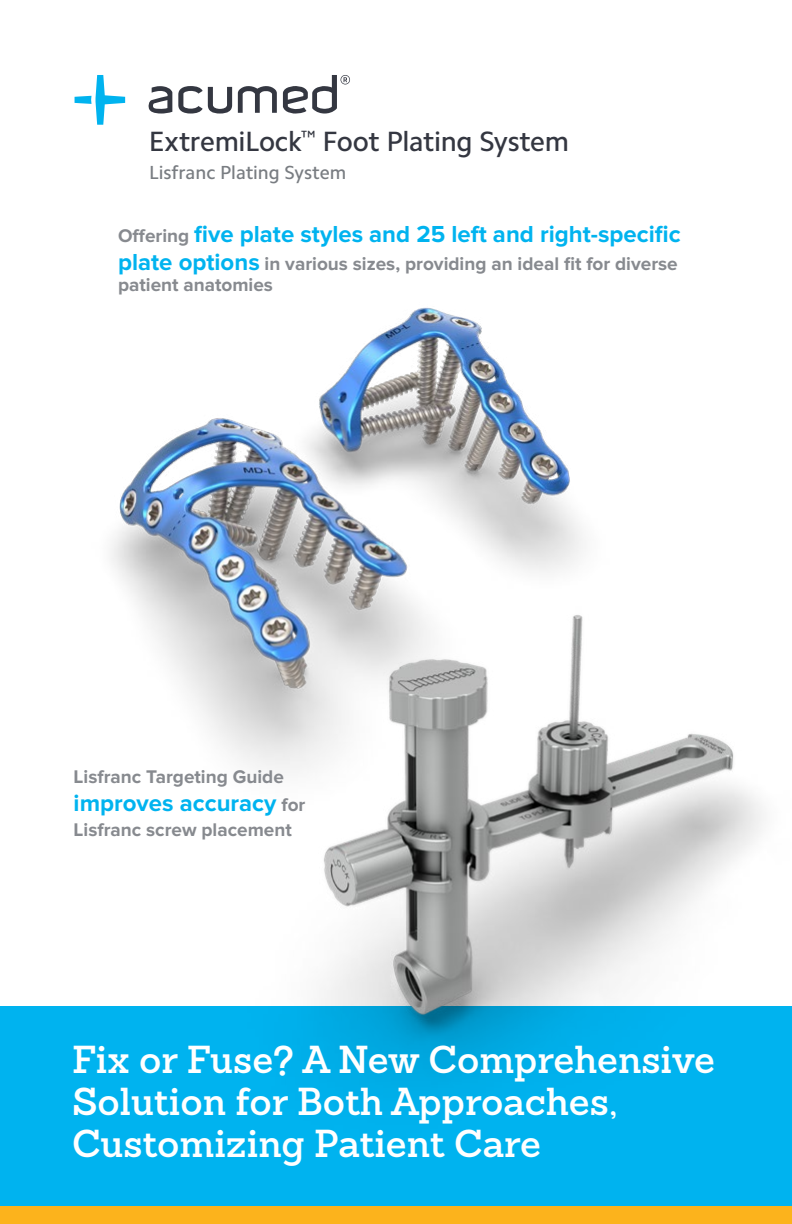
<style>
.page{position:relative;width:792px;height:1224px;background:#fff}
.page>*{position:absolute;margin:0;border:0;box-sizing:border-box;transform-origin:0 0}
.t1{font:600 38px/42px "Sanchez Slab";color:#fff}
.t2{font:500 28px "Camphor Std";letter-spacing:-.015em;color:#343741}
.t3{font:700 24px "Proxima Nova";color:#00b3ef}
.t4{font:700 19px/21px "Proxima Nova";color:#878a8f}
.t5{font:500 19px "Camphor Std";color:#797d82}
.s1{font-size:19px;color:#878a8f}
.s2{font-size:24px;color:#00b3ef}
</style>
<div class="page">
<div style="left:0;top:1007px;width:792px;height:217px;background:#00b3ef"></div>
<div style="left:0;top:1207px;width:792px;height:17px;background:#fcb31c"></div>
<img style="left:111px;top:307px;width:471px;height:447px">
<svg style="left:75px;top:75px;width:50px;height:50px"></svg>
<svg style="left:238px;top:86px;width:39px;height:27px"></svg>
<svg style="left:148px;top:86px;width:24px;height:28px"></svg>
<svg style="left:178px;top:86px;width:54px;height:28px"></svg>
<svg style="left:283px;top:75px;width:67px;height:39px"></svg>
<img style="left:238px;top:536px;width:554px;height:545px">
<h2 class="t2" style="left:149px;top:125px;width:422px">ExtremiLock<sup>™</sup> Foot Plating System</h2>
<p class="t5" style="left:149px;top:161px;width:199px">Lisfranc Plating System</p>
<p class="t3" style="left:118px;top:220px;width:564px"><span class="s1">Offering</span> five plate styles and 25 left and right-specific</p>
<p class="t4" style="left:118px;top:254px;width:561px"><span class="s2">plate options</span> in various sizes, providing an ideal fit for diverse patient anatomies</p>
<p class="t4" style="left:74px;top:767px;width:212px">Lisfranc Targeting Guide</p>
<p class="t3" style="left:74px;top:789px;width:233px">improves accuracy <span class="s1">for</span></p>
<p class="t4" style="left:74px;top:820px;width:220px">Lisfranc screw placement</p>
<h1 class="t1" style="left:72px;top:1038px;width:645px">Fix or Fuse? A New Comprehensive<br>Solution for Both Approaches,<br>Customizing Patient Care</h1>
</div>
